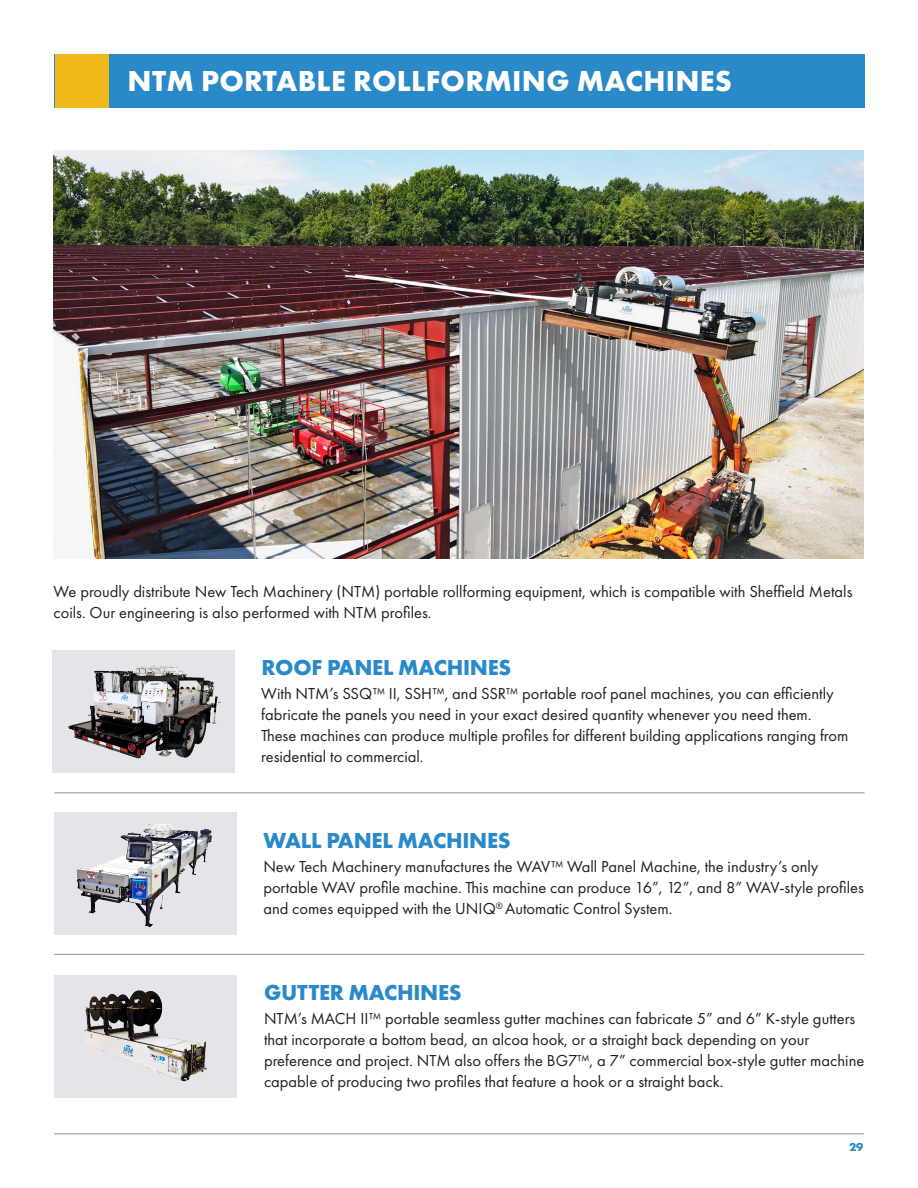
<style>
.page{position:relative;width:918px;height:1188px;background:#fff}
.page>*{position:absolute;margin:0;border:0;box-sizing:border-box;transform-origin:0 0}
.t1{font:700 30px "Futura PT";letter-spacing:.01em;color:#fff}
.t2{font:700 22.5px "Futura PT";letter-spacing:-.01em;color:#2989c9}
.t3{font:16.5px/21px "Futura PT";color:#231f20}
.t4{font:700 12px "Futura PT";color:#2989c9}
</style>
<div class="page">
<hr style="left:54px;top:1133px;width:810px;height:1px;background:#939598">
<div style="left:55px;top:54px;width:810px;height:54px;background:#2989c9"></div>
<div style="left:55px;top:54px;width:54px;height:54px;background:#f2b91a"></div>
<hr style="left:54px;top:793px;width:811px;height:1px;background:#939598">
<div style="left:54px;top:813px;width:183px;height:122px;background:#e5e5e9"></div>
<hr style="left:54px;top:954px;width:810px;height:1px;background:#939598">
<div style="left:54px;top:975px;width:183px;height:122px;background:#e5e5e9"></div>
<img style="left:53px;top:150px;width:810px;height:409px">
<div style="left:52px;top:650px;width:183px;height:122px;background:#e5e5e9"></div>
<img style="left:68px;top:665px;width:153px;height:94px">
<img style="left:76px;top:824px;width:136px;height:103px">
<img style="left:54px;top:990px;width:175px;height:108px">
<p class="t1" style="left:128px;top:62px;width:606px">NTM PORTABLE ROLLFORMING MACHINES</p>
<p class="t3" style="left:53px;top:581px;width:801px">We proudly distribute New Tech Machinery (NTM) portable rollforming equipment, which is compatible with Sheffield Metals coils. Our engineering is also performed with NTM profiles.</p>
<p class="t2" style="left:261px;top:653px;width:252px">ROOF PANEL MACHINES</p>
<p class="t3" style="left:261px;top:683px;width:589px">With NTM’s SSQ™ II, SSH™, and SSR™ portable roof panel machines, you can efficiently fabricate the panels you need in your exact desired quantity whenever you need them.<br>These machines can produce multiple profiles for different building applications ranging from residential to commercial.</p>
<p class="t2" style="left:263px;top:826px;width:249px">WALL PANEL MACHINES</p>
<p class="t3" style="left:263px;top:856px;width:602px">New Tech Machinery manufactures the WAV™ Wall Panel Machine, the industry’s only portable WAV profile machine. This machine can produce 16”, 12”, and 8” WAV-style profiles and comes equipped with the UNIQ<sup>®</sup> Automatic Control System.</p>
<p class="t2" style="left:264px;top:978px;width:199px">GUTTER MACHINES</p>
<p class="t3" style="left:264px;top:1008px;width:602px">NTM’s MACH II™ portable seamless gutter machines can fabricate 5” and 6” K-style gutters that incorporate a bottom bead, an alcoa hook, or a straight back depending on your preference and project. NTM also offers the BG7™, a 7” commercial box-style gutter machine capable of producing two profiles that feature a hook or a straight back.</p>
<p class="t4" style="left:849px;top:1140px;width:16px">29</p>
</div>
